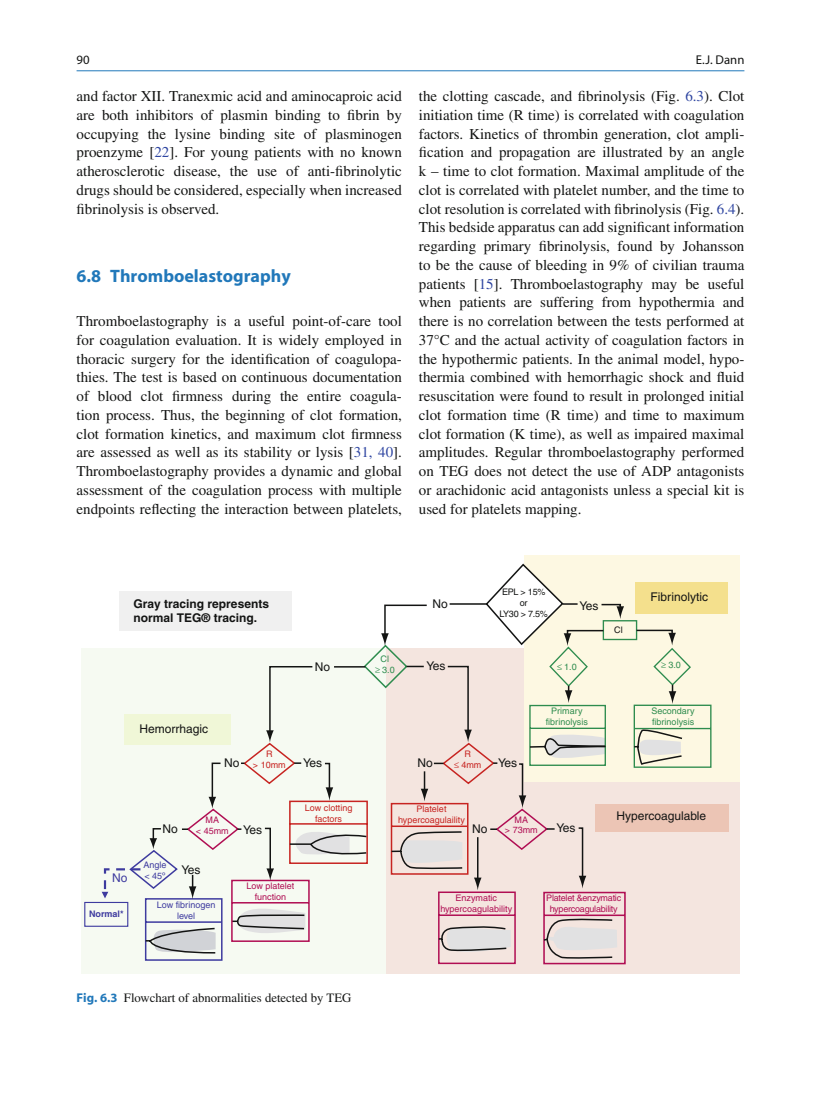
<style>
.page{position:relative;width:821px;height:1106px;background:#fff}
.page>*{position:absolute;margin:0;border:0;box-sizing:border-box;transform-origin:0 0}
.t1{font:700 18px "Myriad";color:#2178ba}
.t2{font:15px/18.8px "Times";color:#131413;text-align:justify}
.t3{font:12.75px "Times";color:#131413}
.t4{font:12.75px "Myriad";letter-spacing:.005em;color:#131413}
.t5{font:12px "Helvetica";color:#131413}
.t6{font:700 12px/14.4px "Helvetica";color:#131413}
.t7{font:12px "Helvetica";color:#3e3b9f}
.t8{font:9px/10.8px "Helvetica";color:#b00e53;text-align:center}
.t9{font:9px/10.8px "Helvetica";color:#c72421;text-align:center}
.t10{font:9px/10.8px "Helvetica";color:#2e8c4e;text-align:center}
.t11{font:9px/10.8px "Helvetica";letter-spacing:-.025em;color:#b00e53;text-align:center}
.t12{font:9px/10.8px "Helvetica";color:#3e3b9f}
.t13{font:9px/10.8px "Helvetica";letter-spacing:-.025em;color:#131413;text-align:center}
.t14{font:700 9px "Helvetica";color:#3e3b9f}
.s1{color:#2e45a1}
.s2{font-family:"Myriad";font-weight:700;color:#2178ba}
</style>
<div class="page">
<hr style="left:77px;top:70px;width:667px;height:1px;background:#2178ba">
<div style="left:81px;top:648px;width:305px;height:326px;background:#f6faf2"></div>
<div style="left:386px;top:648px;width:353px;height:326px;background:#f4e5df"></div>
<div style="left:524px;top:555px;width:215px;height:226px;background:#fdf8e2"></div>
<svg style="left:102px;top:563px;width:610px;height:402px"></svg>
<div style="left:84px;top:902px;width:44px;height:24px;border:1px solid #3e3b9f"></div>
<div style="left:595px;top:804px;width:134px;height:27px;background:#ecc5b5"></div>
<div style="left:635px;top:582px;width:93px;height:31px;background:#f4e08d"></div>
<div style="left:124px;top:714px;width:107px;height:31px;background:#f0f7d7"></div>
<p class="t4" style="left:76px;top:54px;width:15px">90</p>
<p class="t4" style="left:695px;top:54px;width:50px">E.J. Dann</p>
<p class="t2" style="left:76px;top:87px;width:327px">and factor XII. Tranexmic acid and aminocaproic acid are both inhibitors of plasmin binding to fibrin by occupying the lysine binding site of plasminogen proenzyme [<span class="s1">22</span>]. For young patients with no known atherosclerotic disease, the use of anti-fibrinolytic drugs should be considered, especially when increased fibrinolysis is observed.</p>
<p class="t2" style="left:419px;top:87px;width:327px">the clotting cascade, and fibrinolysis (Fig. <span class="s1">6.3</span>). Clot initiation time (R time) is correlated with coagulation factors. Kinetics of thrombin generation, clot ampli&shy;fication and propagation are illustrated by an angle k – time to clot formation. Maximal amplitude of the clot is correlated with platelet number, and the time to clot resolution is correlated with fibrinolysis (Fig. <span class="s1">6.4</span>).<br>This bedside apparatus can add significant information regarding primary fibrinolysis, found by Johansson to be the cause of bleeding in 9% of civilian trauma patients [<span class="s1">15</span>]. Thromboelastography may be useful when patients are suffering from hypothermia and there is no correlation between the tests performed at 37°C and the actual activity of coagulation factors in the hypothermic patients. In the animal model, hypo&shy;thermia combined with hemorrhagic shock and fluid resuscitation were found to result in prolonged initial clot formation time (R time) and time to maximum clot formation (K time), as well as impaired maximal amplitudes. Regular thromboelastography performed on TEG does not detect the use of ADP antagonists or arachidonic acid antagonists unless a special kit is used for platelets mapping.</p>
<p class="t1" style="left:76px;top:266px;width:216px">6.8 Thromboelastography</p>
<p class="t2" style="left:76px;top:312px;width:327px">Thromboelastography is a useful point-of-care tool for coagulation evaluation. It is widely employed in thoracic surgery for the identification of coagulopa&shy;thies. The test is based on continuous documentation of blood clot firmness during the entire coagula&shy;tion process. Thus, the beginning of clot formation, clot formation kinetics, and maximum clot firmness are assessed as well as its stability or lysis [<span class="s1">31, 40</span>].<br>Thromboelastography provides a dynamic and global assessment of the coagulation process with multiple endpoints reflecting the interaction between platelets,</p>
<p class="t6" style="left:134px;top:596px;width:137px">Gray tracing represents normal TEG® tracing.</p>
<p class="t5" style="left:139px;top:722px;width:70px">Hemorrhagic</p>
<p class="t5" style="left:315px;top:660px;width:17px">No</p>
<p class="t5" style="left:432px;top:596px;width:17px">No</p>
<p class="t13" style="left:499px;top:586px;width:50px">EPL &gt; 15% or<br>LY30 &gt; 7.5%</p>
<p class="t5" style="left:579px;top:598px;width:20px">Yes</p>
<p class="t13" style="left:614px;top:624px;width:10px">Cl</p>
<p class="t5" style="left:650px;top:590px;width:59px">Fibrinolytic</p>
<p class="t10" style="left:375px;top:653px;width:21px">Cl<br>≥ 3.0</p>
<p class="t10" style="left:557px;top:661px;width:21px">≤ 1.0</p>
<p class="t10" style="left:661px;top:660px;width:21px">≥ 3.0</p>
<p class="t5" style="left:426px;top:659px;width:20px">Yes</p>
<p class="t10" style="left:545px;top:705px;width:44px">Primary fibrinolysis</p>
<p class="t10" style="left:651px;top:705px;width:45px;text-align:left">Secondary fibrinolysis</p>
<p class="t7" style="left:112px;top:871px;width:17px">No</p>
<p class="t14" style="left:89px;top:908px;width:36px">Normal*</p>
<p class="t5" style="left:224px;top:755px;width:17px">No</p>
<p class="t9" style="left:253px;top:748px;width:34px">R<br>&gt; 10mm</p>
<p class="t9" style="left:454px;top:748px;width:29px">R<br>≤ 4mm</p>
<p class="t5" style="left:303px;top:756px;width:20px">Yes</p>
<p class="t5" style="left:417px;top:756px;width:17px">No</p>
<p class="t5" style="left:498px;top:756px;width:20px">Yes</p>
<p class="t9" style="left:305px;top:802px;width:49px">Low clotting factors</p>
<p class="t9" style="left:398px;top:804px;width:68px">Platelet hypercoagulaility</p>
<p class="t8" style="left:196px;top:814px;width:34px">MA<br>&lt; 45mm</p>
<p class="t8" style="left:505px;top:814px;width:34px">MA<br>&gt; 73mm</p>
<p class="t5" style="left:163px;top:821px;width:17px">No</p>
<p class="t5" style="left:472px;top:821px;width:17px">No</p>
<p class="t5" style="left:243px;top:823px;width:20px">Yes</p>
<p class="t12" style="left:143px;top:859px;width:25px">Angle &lt; 45º</p>
<p class="t5" style="left:182px;top:862px;width:20px">Yes</p>
<p class="t5" style="left:556px;top:820px;width:20px">Yes</p>
<p class="t5" style="left:616px;top:809px;width:91px">Hypercoagulable</p>
<p class="t12" style="left:157px;top:899px;width:60px;text-align:center">Low fibrinogen level</p>
<p class="t8" style="left:246px;top:880px;width:49px">Low platelet function</p>
<p class="t8" style="left:440px;top:892px;width:73px">Enzymatic hypercoagulability</p>
<p class="t11" style="left:546px;top:892px;width:76px">Platelet &amp;enzymatic hypercoagulability</p>
<p class="t3" style="left:76px;top:990px;width:276px"><span class="s2">Fig. 6.3</span> Flowchart of abnormalities detected by TEG</p>
</div>
